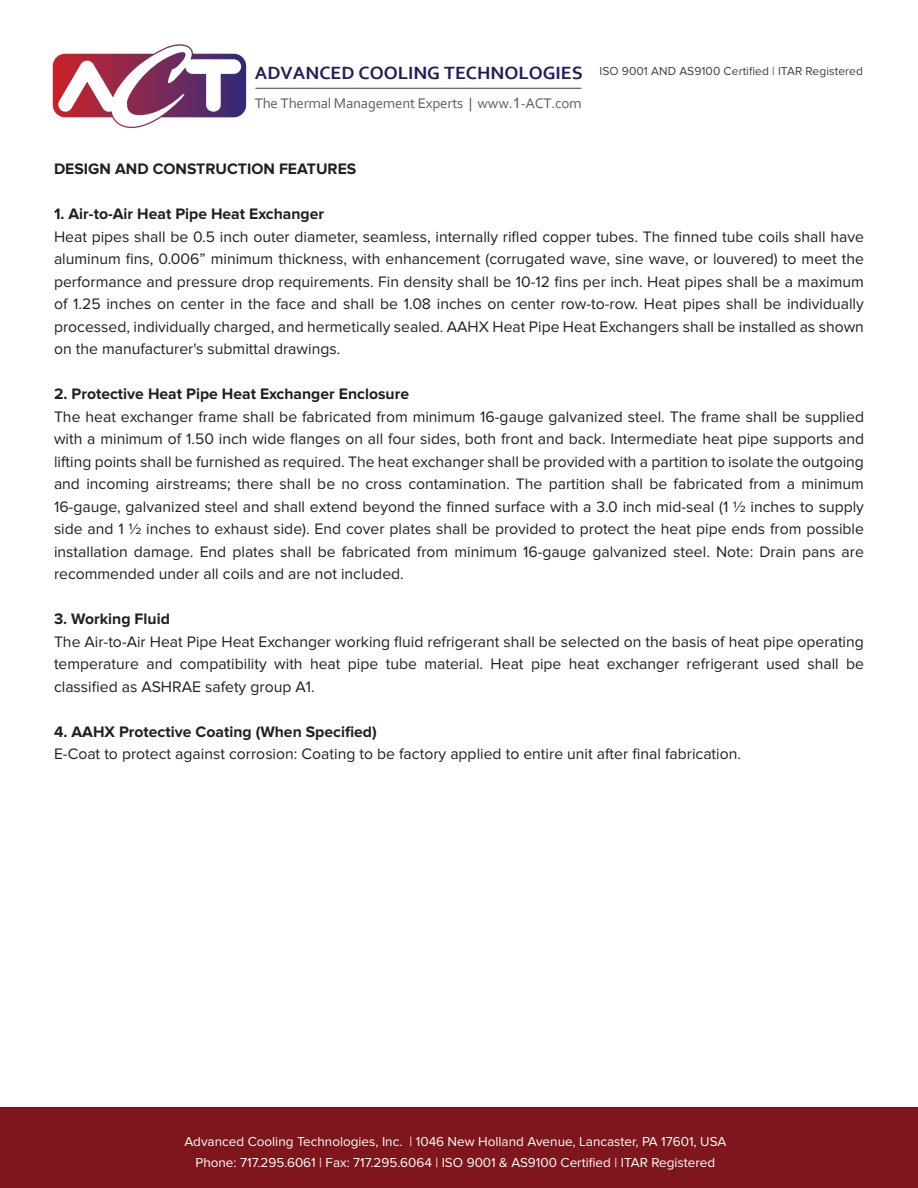
<style>
.page{position:relative;width:918px;height:1188px;background:#fff}
.page>*{position:absolute;margin:0;border:0;box-sizing:border-box;transform-origin:0 0}
.t1{font:15.75px/22.5px "Proxima Nova";color:#231f20;text-align:justify}
.t2{font:700 15.75px "Proxima Nova";color:#231f20}
.t3{font:14.55px "Corbel";letter-spacing:-.015em;color:#5d5e5e}
.t4{font:13.5px/21px "Proxima Nova";color:#fff;text-align:center}
.t5{font:12px "Proxima Nova";letter-spacing:.005em;color:#3c3e4d}
.s1{font-family:"Corbel";font-weight:700;font-size:18.6px;color:#201d5b}
.s2{font-family:"Arial"}
</style>
<div class="page">
<div style="left:0;top:1108px;width:918px;height:80px;background:#7f161b"></div>
<svg style="left:53px;top:44px;width:193px;height:84px"></svg>
<hr style="left:255px;top:88px;width:326px;height:1px;background:#3c3e4d">
<p class="t5" style="left:255px;top:64px;width:610px"><span class="s1">ADVANCED COOLING TECHNOLOGIES</span> ISO 9001 AND AS9100 Certified | ITAR Registered</p>
<p class="t3" style="left:255px;top:94px;width:328px">The Thermal Management Experts | www.<span class="s2">1</span>-ACT.com</p>
<p class="t2" style="left:54px;top:160px;width:304px">DESIGN AND CONSTRUCTION FEATURES</p>
<p class="t2" style="left:54px;top:205px;width:272px">1. Air-to-Air Heat Pipe Heat Exchanger</p>
<p class="t1" style="left:54px;top:225px;width:811px">Heat pipes shall be 0.5 inch outer diameter, seamless, internally rifled copper tubes. The finned tube coils shall have aluminum fins, 0.006” minimum thickness, with enhancement (corrugated wave, sine wave, or louvered) to meet the performance and pressure drop requirements. Fin density shall be 10-12 fins per inch. Heat pipes shall be a maximum of 1.25 inches on center in the face and shall be 1.08 inches on center row-to-row. Heat pipes shall be individually processed, individually charged, and hermetically sealed. AAHX Heat Pipe Heat Exchangers shall be installed as shown on the manufacturer's submittal drawings.</p>
<p class="t2" style="left:54px;top:385px;width:357px">2. Protective Heat Pipe Heat Exchanger Enclosure</p>
<p class="t1" style="left:54px;top:405px;width:812px">The heat exchanger frame shall be fabricated from minimum 16-gauge galvanized steel. The frame shall be supplied with a minimum of 1.50 inch wide flanges on all four sides, both front and back. Intermediate heat pipe supports and lifting points shall be furnished as required. The heat exchanger shall be provided with a partition to isolate the outgoing and incoming airstreams; there shall be no cross contamination. The partition shall be fabricated from a minimum 16-gauge, galvanized steel and shall extend beyond the finned surface with a 3.0 inch mid-seal (1 ½ inches to supply side and 1 ½ inches to exhaust side). End cover plates shall be provided to protect the heat pipe ends from possible installation damage. End plates shall be fabricated from minimum 16-gauge galvanized steel. Note: Drain pans are recommended under all coils and are not included.</p>
<p class="t2" style="left:54px;top:610px;width:117px">3. Working Fluid</p>
<p class="t1" style="left:54px;top:630px;width:812px">The Air-to-Air Heat Pipe Heat Exchanger working fluid refrigerant shall be selected on the basis of heat pipe operating temperature and compatibility with heat pipe tube material. Heat pipe heat exchanger refrigerant used shall be classified as ASHRAE safety group A1.</p>
<p class="t2" style="left:54px;top:722px;width:324px">4. AAHX Protective Coating (When Specified)</p>
<p class="t1" style="left:54px;top:743px;width:689px">E-Coat to protect against corrosion: Coating to be factory applied to entire unit after final fabrication.</p>
<p class="t4" style="left:184px;top:1131px;width:543px">Advanced Cooling Technologies, Inc. | 1046 New Holland Avenue, Lancaster, PA 17601, USA<br>Phone: 717.295.6061 | Fax: 717.295.6064 | ISO 9001 &amp; AS9100 Certified | ITAR Registered</p>
</div>
